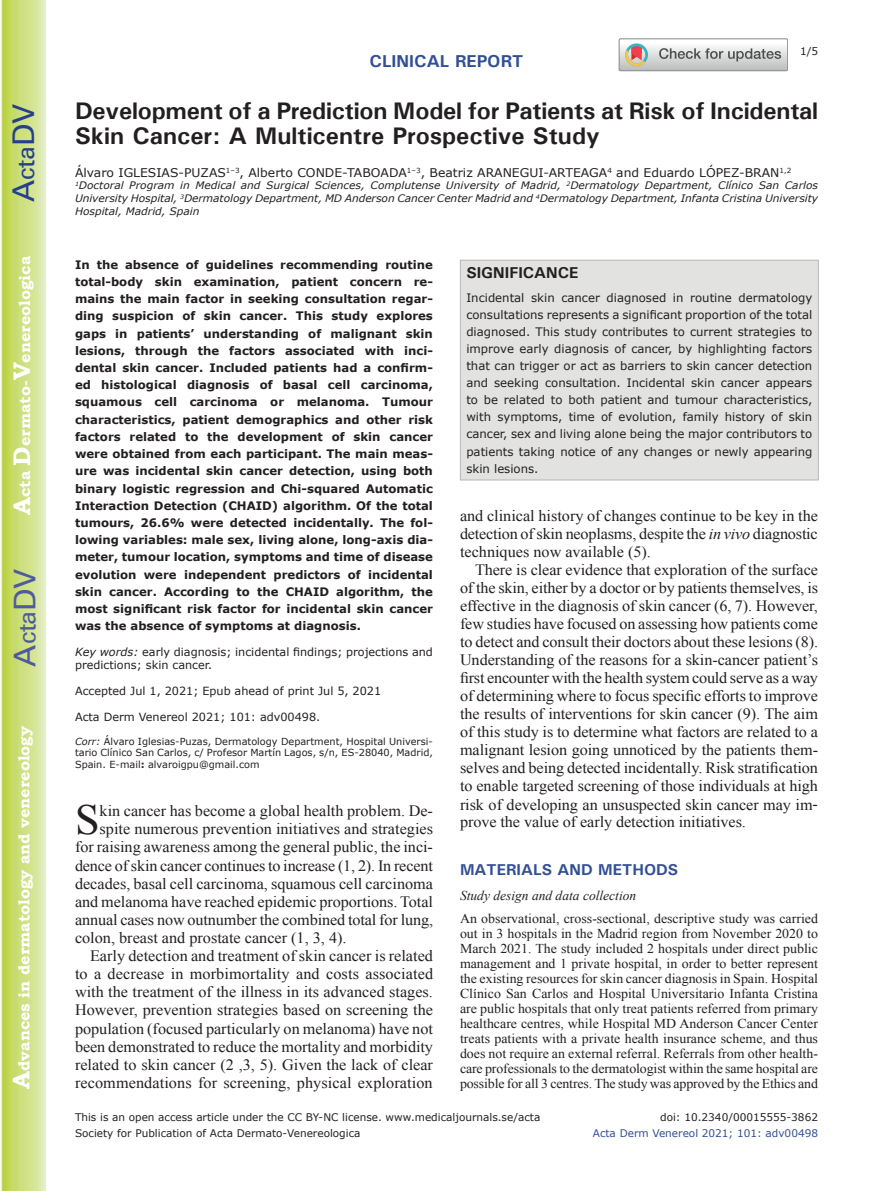
<style>
.page{position:relative;width:893px;height:1191px;background:#fff}
.page>*{position:absolute;margin:0;border:0;box-sizing:border-box;transform-origin:0 0}
.t1{font:42.9px "Times New Roman";color:#231f20}
.t2{font:30px "Univers";color:#4d5a9e}
.t3{font:30px "Univers";color:#253f8e}
.t4{font:700 24px/25.5px "Univers";letter-spacing:-.01em;color:#231f20}
.t5{font:700 17.25px "Univers";color:#324f95}
.t6{font:15.75px/18px "Times New Roman";color:#231f20;text-align:justify}
.t7{font:700 15.75px "Bookman Old Style";color:#fff}
.t8{font:700 15.75px "Univers";color:#324f95}
.t9{font:700 15.75px "Univers";color:#231f20}
.t10{font:13.5px/15px "Times New Roman";letter-spacing:-.01em;color:#231f20;text-align:justify}
.t11{font:italic 13.5px "Times New Roman";color:#231f20}
.t12{font:12px "Verdana";color:#231f20}
.t13{font:700 11.7px/17.2px "Verdana";color:#231f20;text-align:justify}
.t14{font:11.7px/17.1px "Verdana";color:#231f20;text-align:justify}
.t15{font:11.25px/13.6px "Verdana";color:#231f20}
.t16{font:10.5px "Verdana";color:#231f20}
.t17{font:10.5px "Verdana";color:#324f95}
.t18{font:italic 10.35px/12.8px "Verdana";letter-spacing:-.005em;color:#231f20;text-align:justify}
.t19{font:9.75px/11.9px "Verdana";color:#231f20;text-align:justify}
.s1{font-size:24px}
.s2{font-style:italic}
.s3{font-weight:700}
</style>
<div class="page">
<svg style="left:1px;top:0;width:45px;height:1191px;background:#cfe084"></svg>
<svg style="left:619px;top:39px;width:169px;height:32px"></svg>
<div style="left:460px;top:260px;width:359px;height:220px;background:#e2e2e1;border:1px solid #bab5b4"></div>
<h2 class="t3" style="left:6px;top:202px;width:100px;rotate:-90deg">A<span class="s1">cta</span>DV</h2>
<p class="t7" style="left:15px;top:515px;width:260px;rotate:-90deg"><span class="s1">A</span>cta <span class="s1">D</span>ermato-<span class="s1">V</span>enereologica</p>
<h2 class="t2" style="left:7px;top:666px;width:100px;rotate:-90deg">A<span class="s1">cta</span>DV</h2>
<p class="t7" style="left:15px;top:1088px;width:364px;rotate:-90deg"><span class="s1">A</span>dvances in dermatology and venereology</p>
<p class="t5" style="left:370px;top:50px;width:155px">CLINICAL REPORT</p>
<p class="t16" style="left:800px;top:44px;width:20px">1/5</p>
<h3 class="t4" style="left:75px;top:97px;width:745px">Development of a Prediction Model for Patients at Risk of Incidental<br>Skin Cancer: A Multicentre Prospective Study</h3>
<p class="t12" style="left:75px;top:164px;width:718px">Álvaro IGLESIAS-PUZAS<sup>1–3</sup>, Alberto CONDE-TABOADA<sup>1–3</sup>, Beatriz ARANEGUI-ARTEAGA<sup>4</sup> and Eduardo LÓPEZ-BRAN<sup>1,2</sup></p>
<p class="t18" style="left:75px;top:179px;width:745px"><sup>1</sup>Doctoral Program in Medical and Surgical Sciences, Complutense University of Madrid, <sup>2</sup>Dermatology Department, Clínico San Carlos University Hospital, <sup>3</sup>Dermatology Department, MD Anderson Cancer Center Madrid and <sup>4</sup>Dermatology Department, Infanta Cristina University Hospital, Madrid, Spain</p>
<p class="t13" style="left:75px;top:256px;width:359px">In the absence of guidelines recommending routine total-body skin examination, patient concern re&shy;mains the main factor in seeking consultation regar&shy;ding suspicion of skin cancer. This study explores gaps in patients’ understanding of malignant skin lesions, through the factors associated with inci&shy;dental skin cancer. Included patients had a confirm&shy;ed histological diagnosis of basal cell carcinoma, squamous cell carcinoma or melanoma. Tumour characteristics, patient demographics and other risk factors related to the development of skin cancer were obtained from each participant. The main meas&shy;ure was incidental skin cancer detection, using both binary logistic regression and Chi-squared Automatic Interaction Detection (CHAID) algorithm. Of the total tumours, 26.6% were detected incidentally. The fol&shy;lowing variables: male sex, living alone, long-axis dia&shy;meter, tumour location, symptoms and time of disease evolution were independent predictors of incidental skin cancer. According to the CHAID algorithm, the most significant risk factor for incidental skin cancer was the absence of symptoms at diagnosis.</p>
<p class="t15" style="left:75px;top:645px;width:359px"><span class="s2">Key words:</span> early diagnosis; incidental findings; projections and predictions; skin cancer.</p>
<p class="t15" style="left:75px;top:684px;width:308px">Accepted Jul 1, 2021; Epub ahead of print Jul 5, 2021</p>
<p class="t15" style="left:75px;top:710px;width:247px">Acta Derm Venereol 2021; 101: adv00498.</p>
<p class="t19" style="left:75px;top:735px;width:359px"><span class="s2">Corr:</span> Álvaro Iglesias-Puzas, Dermatology Department, Hospital Universi&shy;tario Clínico San Carlos, c/ Profesor Martín Lagos, s/n, ES-28040, Madrid, Spain. E-mail<span class="s3">:</span> alvaroigpu@gmail.com</p>
<h1 class="t1" style="left:75px;top:791px;width:26px">S</h1>
<p class="t6" style="left:100px;top:801px;width:335px">kin cancer has become a global health problem. De-</p>
<p class="t6" style="left:100px;top:819px;width:335px">spite numerous prevention initiatives and strategies</p>
<p class="t6" style="left:75px;top:838px;width:359px">for raising awareness among the general public, the inci-</p>
<p class="t6" style="left:75px;top:856px;width:359px">dence of skin cancer continues to increase (1, 2). In recent</p>
<p class="t6" style="left:75px;top:874px;width:360px">decades, basal cell carcinoma, squamous cell carcinoma</p>
<p class="t6" style="left:75px;top:892px;width:360px">and melanoma have reached epidemic proportions. Total</p>
<p class="t6" style="left:75px;top:910px;width:360px">annual cases now outnumber the combined total for lung,</p>
<p class="t6" style="left:75px;top:928px;width:273px">colon, breast and prostate cancer (1, 3, 4).</p>
<p class="t6" style="left:90px;top:946px;width:344px">Early detection and treatment of skin cancer is related</p>
<p class="t6" style="left:75px;top:964px;width:360px">to a decrease in morbimortality and costs associated</p>
<p class="t6" style="left:75px;top:982px;width:359px">with the treatment of the illness in its advanced stages.</p>
<p class="t6" style="left:75px;top:1001px;width:359px">However, prevention strategies based on screening the</p>
<p class="t6" style="left:75px;top:1019px;width:359px">population (focused particularly on melanoma) have not</p>
<p class="t6" style="left:75px;top:1037px;width:360px">been demonstrated to reduce the mortality and morbidity</p>
<p class="t6" style="left:75px;top:1055px;width:359px">related to skin cancer (2 ,3, 5). Given the lack of clear</p>
<p class="t6" style="left:75px;top:1073px;width:359px">recommendations for screening, physical exploration</p>
<p class="t9" style="left:466px;top:263px;width:114px">SIGNIFICANCE</p>
<p class="t14" style="left:466px;top:289px;width:347px">Incidental skin cancer diagnosed in routine dermatology consultations represents a significant proportion of the total diagnosed. This study contributes to current strategies to improve early diagnosis of cancer, by highlighting factors that can trigger or act as barriers to skin cancer detection and seeking consultation. Incidental skin cancer appears to be related to both patient and tumour characteristics, with symptoms, time of evolution, family history of skin cancer, sex and living alone being the major contributors to patients taking notice of any changes or newly appearing skin lesions.</p>
<p class="t6" style="left:460px;top:507px;width:360px">and clinical history of changes continue to be key in the detection of skin neoplasms, despite the <span class="s2">in vivo</span> diagnostic techniques now available (5).</p>
<p class="t6" style="left:460px;top:561px;width:360px;text-indent:15px">There is clear evidence that exploration of the surface of the skin, either by a doctor or by patients themselves, is effective in the diagnosis of skin cancer (6, 7). However, few studies have focused on assessing how patients come to detect and consult their doctors about these lesions (8).<br>Understanding of the reasons for a skin-cancer patient’s first encounter with the health system could serve as a way of determining where to focus specific efforts to improve the results of interventions for skin cancer (9). The aim of this study is to determine what factors are related to a malignant lesion going unnoticed by the patients them&shy;selves and being detected incidentally. Risk stratification to enable targeted screening of those individuals at high risk of developing an unsuspected skin cancer may im&shy;prove the value of early detection initiatives.</p>
<p class="t8" style="left:460px;top:859px;width:220px">MATERIALS AND METHODS</p>
<p class="t11" style="left:460px;top:886px;width:178px">Study design and data collection</p>
<p class="t10" style="left:460px;top:910px;width:360px">An observational, cross-sectional, descriptive study was carried out in 3 hospitals in the Madrid region from November 2020 to March 2021. The study included 2 hospitals under direct public management and 1 private hospital, in order to better represent the existing resources for skin cancer diagnosis in Spain. Hospital Clínico San Carlos and Hospital Universitario Infanta Cristina are public hospitals that only treat patients referred from primary healthcare centres, while Hospital MD Anderson Cancer Center treats patients with a private health insurance scheme, and thus does not require an external referral. Referrals from other health&shy;care professionals to the dermatologist within the same hospital are possible for all 3 centres. The study was approved by the Ethics and</p>
<p class="t16" style="left:75px;top:1110px;width:467px">This is an open access article under the CC BY-NC license. www.medicaljournals.se/acta</p>
<p class="t16" style="left:660px;top:1110px;width:159px">doi: 10.2340/00015555-3862</p>
<p class="t16" style="left:75px;top:1126px;width:287px">Society for Publication of Acta Dermato-Venereologica</p>
<p class="t17" style="left:593px;top:1126px;width:227px">Acta Derm Venereol 2021; 101: adv00498</p>
</div>
